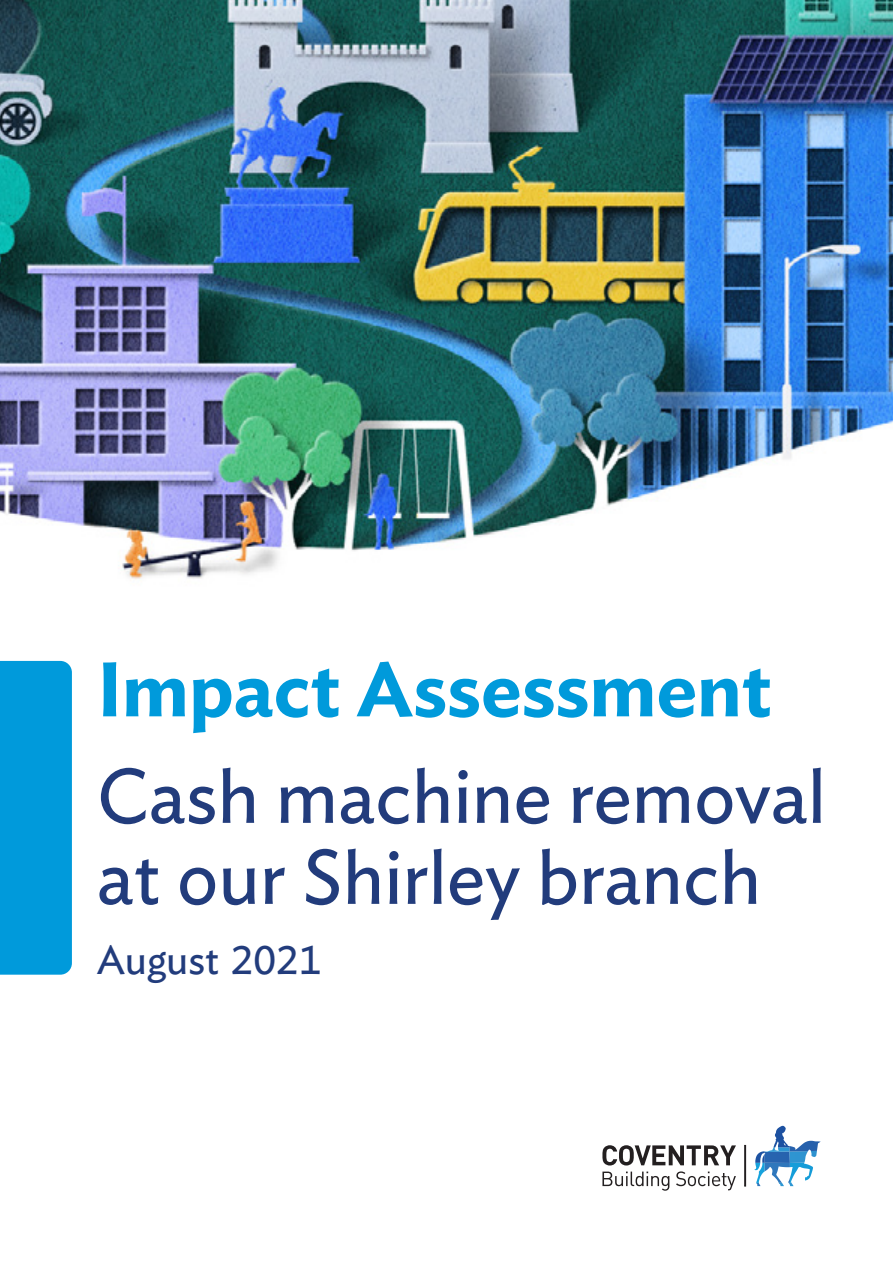
<style>
.page{position:relative;width:893px;height:1263px;background:#fff}
.page>*{position:absolute;margin:0;border:0;box-sizing:border-box;transform-origin:0 0}
.Header_1_-_book_51pt{font:76.5px/81px "Ideal Sans";color:#223c7c}
.Header_1_-_semi_bold{font:600 76.5px "Ideal Sans";color:#009adb}
.Header_3_-_book_27pt{font:40.5px "Ideal Sans";color:#223c7c}
</style>
<div class="page">
<img style="left:0;top:0;width:893px;height:661px">
<div style="left:0;top:661px;width:72px;height:314px;background:#009adb"></div>
<svg style="left:602px;top:1145px;width:134px;height:20px"></svg>
<div style="left:745px;top:1145px;width:1px;height:41px;border:1px solid #231f20"></div>
<svg style="left:602px;top:1171px;width:67px;height:20px"></svg>
<svg style="left:676px;top:1171px;width:60px;height:19px"></svg>
<svg style="left:754px;top:1126px;width:67px;height:60px"></svg>
<p class="Header_1_-_semi_bold" style="left:97px;top:629px;width:676px">Impact Assessment</p>
<p class="Header_1_-_book_51pt" style="left:97px;top:750px;width:731px">Cash machine removal at our Shirley branch</p>
<p class="Header_3_-_book_27pt" style="left:97px;top:929px;width:226px">August 2021</p>
</div>
